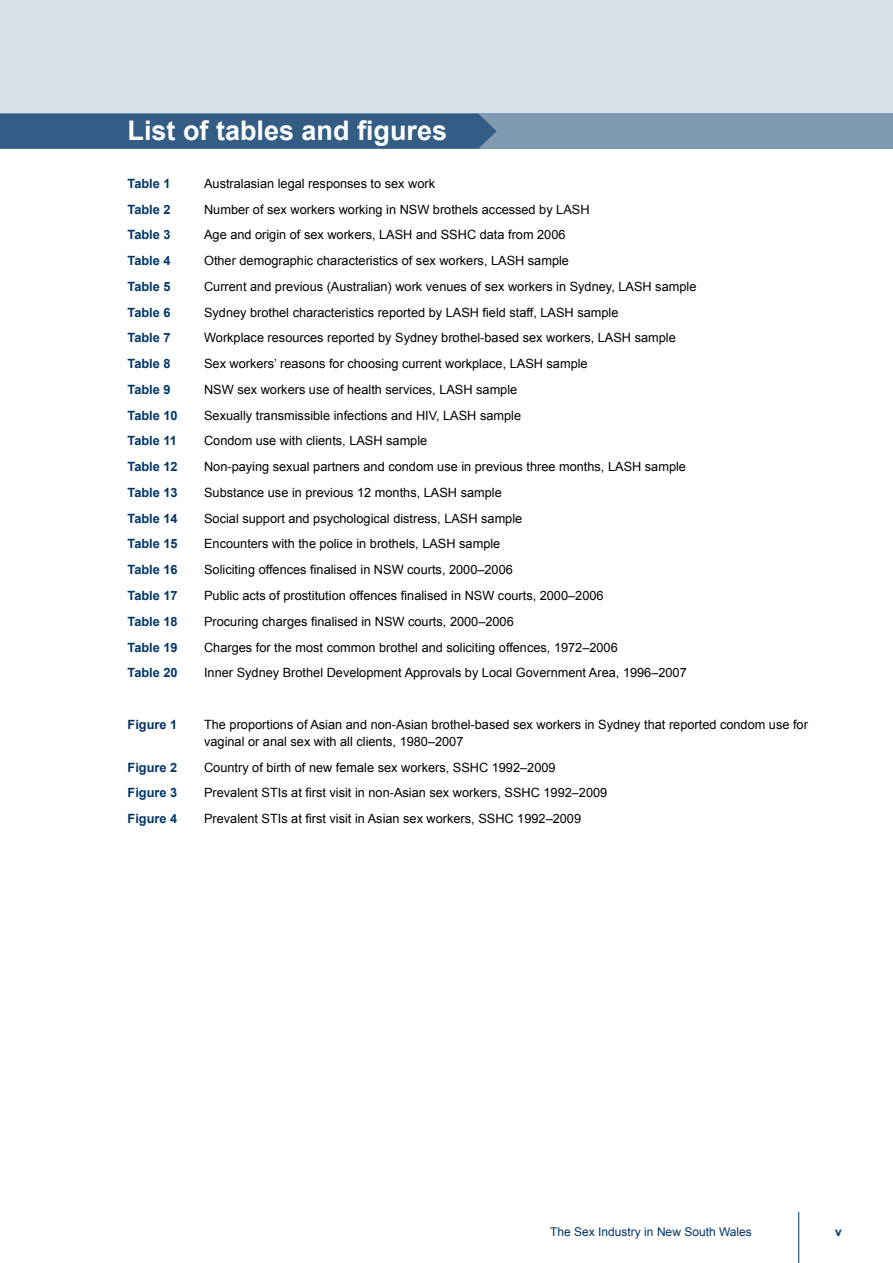
<style>
.page{position:relative;width:893px;height:1263px;background:#fff}
.page>*{position:absolute;margin:0;border:0;box-sizing:border-box;transform-origin:0 0}
.t1{font:700 27px "Arial";color:#fff}
.t2{font:12.75px/25.8px "Arial";color:#000}
.t3{font:700 12.75px "Arial";color:#003566}
.t4{font:12px "Arial";color:#003566}
.s1{font-weight:400;color:#000}
.s2{font-weight:700;color:#003566}
</style>
<div class="page">
<hr style="left:798px;top:1212px;width:1px;height:51px;background:#003566">
<div style="left:0;top:0;width:893px;height:149px;background:#d9e1e8"></div>
<div style="left:0;top:114px;width:893px;height:35px;background:#809ab2"></div>
<div style="left:0;top:114px;width:497px;height:35px;background:#335d85"></div>
<h1 class="t1" style="left:128px;top:115px;width:321px">List of tables and figures</h1>
<p class="t3" style="left:128px;top:176px;width:66px">Table 1 <span class="s1">A</span></p>
<p class="t2" style="left:213px;top:170px;width:224px">ustralasian legal responses to sex work</p>
<p class="t3" style="left:128px;top:202px;width:65px">Table 2 <span class="s1">N</span></p>
<p class="t2" style="left:213px;top:196px;width:197px">umber of sex workers working in NSW</p>
<p class="t2" style="left:433px;top:196px;width:133px">brothels accessed by LASH</p>
<p class="t3" style="left:128px;top:228px;width:67px">Table 3 <span class="s1">A</span></p>
<p class="t2" style="left:213px;top:222px;width:176px">ge and origin of sex workers, LASH</p>
<p class="t2" style="left:416px;top:222px;width:35px">and SSHC</p>
<p class="t2" style="left:480px;top:222px;width:87px">data from 2006</p>
<p class="t3" style="left:128px;top:253px;width:68px">Table 4 <span class="s1">O</span></p>
<p class="t2" style="left:214px;top:248px;width:286px">ther demographic characteristics of sex workers, LASH</p>
<p class="t2" style="left:528px;top:248px;width:43px">sample</p>
<p class="t3" style="left:128px;top:279px;width:66px">Table 5 <span class="s1">C</span></p>
<p class="t2" style="left:213px;top:273px;width:414px">urrent and previous (Australian) work venues of sex workers in Sydney, LASH</p>
<p class="t2" style="left:655px;top:273px;width:43px">sample</p>
<p class="t3" style="left:128px;top:305px;width:44px">Table 6</p>
<p class="t2" style="left:204px;top:299px;width:416px">Sydney brothel characteristics reported by LASH field staff, LASH sample</p>
<p class="t3" style="left:128px;top:331px;width:67px">Table 7 <span class="s1">W</span></p>
<p class="t2" style="left:216px;top:325px;width:391px">orkplace resources reported by Sydney brothel-based sex workers, LASH</p>
<p class="t2" style="left:635px;top:325px;width:43px">sample</p>
<p class="t3" style="left:128px;top:357px;width:67px">Table 8 <span class="s1">S</span></p>
<p class="t2" style="left:213px;top:351px;width:306px">ex workers’ reasons for choosing current workplace, LASH</p>
<p class="t2" style="left:547px;top:351px;width:43px">sample</p>
<p class="t3" style="left:128px;top:382px;width:63px">Table 9 <span class="s1">NSW</span></p>
<p class="t2" style="left:237px;top:377px;width:211px">sex workers use of health services, LASH</p>
<p class="t2" style="left:476px;top:377px;width:43px">sample</p>
<p class="t3" style="left:128px;top:408px;width:69px">Table 10 <span class="s1">S</span></p>
<p class="t2" style="left:213px;top:402px;width:240px">exually transmissible infections and HIV, LASH</p>
<p class="t2" style="left:480px;top:402px;width:43px">sample</p>
<p class="t3" style="left:128px;top:434px;width:69px">Table 11 <span class="s1">C</span></p>
<p class="t2" style="left:213px;top:428px;width:145px">ondom use with clients, LASH</p>
<p class="t2" style="left:386px;top:428px;width:43px">sample</p>
<p class="t3" style="left:128px;top:460px;width:64px">Table 12 <span class="s1">N</span></p>
<p class="t2" style="left:213px;top:454px;width:404px">on-paying sexual partners and condom use in previous three months, LASH</p>
<p class="t2" style="left:645px;top:454px;width:43px">sample</p>
<p class="t3" style="left:128px;top:485px;width:70px">Table 13 <span class="s1">S</span></p>
<p class="t2" style="left:213px;top:480px;width:221px">ubstance use in previous 12 months, LASH</p>
<p class="t2" style="left:461px;top:480px;width:43px">sample</p>
<p class="t3" style="left:128px;top:511px;width:70px">Table 14 <span class="s1">S</span></p>
<p class="t2" style="left:213px;top:505px;width:241px">ocial support and psychological distress, LASH</p>
<p class="t2" style="left:481px;top:505px;width:43px">sample</p>
<p class="t3" style="left:128px;top:537px;width:70px">Table 15 <span class="s1">E</span></p>
<p class="t2" style="left:213px;top:531px;width:219px">ncounters with the police in brothels, LASH</p>
<p class="t2" style="left:459px;top:531px;width:43px">sample</p>
<p class="t3" style="left:128px;top:563px;width:52px">Table 16</p>
<p class="t2" style="left:204px;top:557px;width:310px">Soliciting offences finalised in NSW courts, 2000–2006</p>
<p class="t3" style="left:128px;top:588px;width:52px">Table 17</p>
<p class="t2" style="left:204px;top:583px;width:401px">Public acts of prostitution offences finalised in NSW courts, 2000–2006</p>
<p class="t3" style="left:128px;top:614px;width:52px">Table 18</p>
<p class="t2" style="left:204px;top:608px;width:311px">Procuring charges finalised in NSW courts, 2000–2006</p>
<p class="t3" style="left:128px;top:640px;width:71px">Table 19 <span class="s1">C</span></p>
<p class="t2" style="left:128px;top:634px;width:561px;text-indent:86px">harges for the most common brothel and soliciting offences, 1972–2006<br><span class="s2">Table 20</span> I nner Sydney Brothel Development Approvals by Local Government Area, 1996–2007</p>
<p class="t3" style="left:128px;top:717px;width:51px">Figure 1</p>
<p class="t2" style="left:204px;top:715px;width:605px;line-height:17.2px">The proportions of Asian and non-Asian brothel-based sex workers in Sydney that reported condom use for vaginal or anal sex with all clients, 1980–2007</p>
<p class="t3" style="left:128px;top:760px;width:71px">Figure 2 <span class="s1">C</span></p>
<p class="t2" style="left:213px;top:754px;width:250px">ountry of birth of new female sex workers, SSHC</p>
<p class="t2" style="left:492px;top:754px;width:65px">1992–2009</p>
<p class="t3" style="left:128px;top:786px;width:51px">Figure 3</p>
<p class="t2" style="left:204px;top:780px;width:405px">Prevalent STIs at first visit in non-Asian sex workers, SSHC 1992–2009</p>
<p class="t3" style="left:128px;top:811px;width:51px">Figure 4</p>
<p class="t2" style="left:204px;top:806px;width:378px">Prevalent STIs at first visit in Asian sex workers, SSHC 1992–2009</p>
<p class="t4" style="left:550px;top:1225px;width:203px">The Sex I ndustry in New South Wales</p>
</div>
